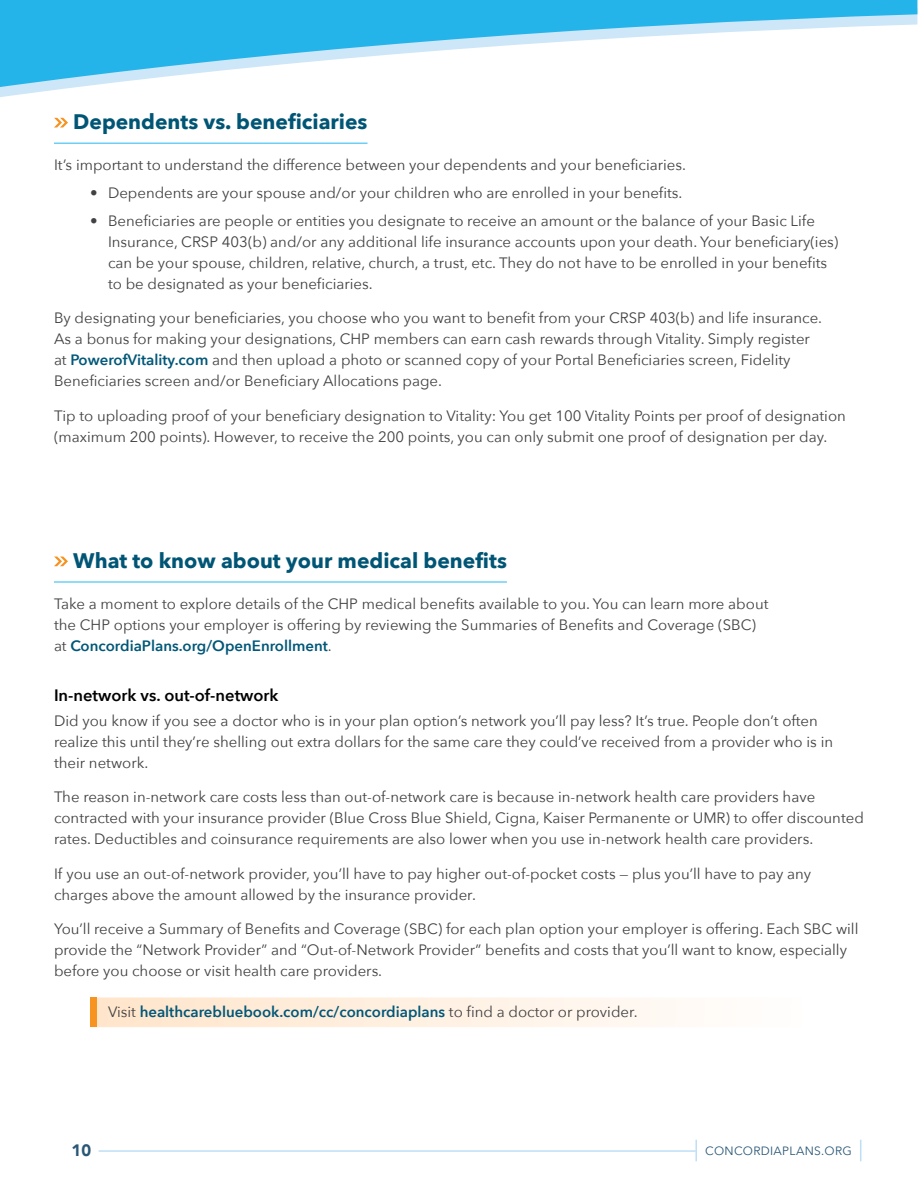
<style>
.page{position:relative;width:918px;height:1188px;background:#fff}
.page>*{position:absolute;margin:0;border:0;box-sizing:border-box;transform-origin:0 0}
.t1{font:700 21px "Avenir Next";color:#005575}
.t2{font:600 16.5px "Avenir Next";color:#000}
.t3{font:900 16.5px "Avenir";color:#295776}
.t4{font:15px/21px "Avenir Next";color:#414042}
.t5{font:600 15px "Avenir Next";color:#005778}
.t6{font:12px "Avenir Next";letter-spacing:.025em;color:#295776}
.s1{font-weight:600;color:#005778}
.s2{font-weight:400;color:#414042}
</style>
<div class="page">
<svg style="left:0;top:0;width:917px;height:89px"></svg>
<hr style="left:99px;top:1150px;width:597px;height:2px;background:#bddff6">
<svg style="left:860px;top:1140px;width:1px;height:21px"></svg>
<hr style="left:695px;top:1140px;width:2px;height:21px;background:#bddff6">
<div style="left:90px;top:998px;width:712px;height:29px;background:linear-gradient(to right,#ffe5ca,#fffefd);border:1px solid #ffe5ca"></div>
<div style="left:90px;top:998px;width:7px;height:29px;background:#f79320"></div>
<hr style="left:54px;top:142px;width:314px;height:2px;background:#6dcff6">
<hr style="left:54px;top:581px;width:453px;height:2px;background:#6dcff6">
<svg style="left:54px;top:118px;width:14px;height:9px"></svg>
<svg style="left:54px;top:557px;width:14px;height:9px"></svg>
<h1 class="t1" style="left:73px;top:103px;width:296px">Dependents vs. beneficiaries</h1>
<p class="t4" style="left:54px;top:154px;width:634px">It’s important to understand the difference between your dependents and your beneficiaries.</p>
<p class="t4" style="left:90px;top:182px;width:594px">• Dependents are your spouse and/or your children who are enrolled in your benefits.</p>
<p class="t4" style="left:108px;top:209px;width:732px;text-indent:-18px">• Beneficiaries are people or entities you designate to receive an amount or the balance of your Basic Life Insurance, CRSP 403(b) and/or any additional life insurance accounts upon your death. Your beneficiary(ies) can be your spouse, children, relative, church, a trust, etc. They do not have to be enrolled in your benefits to be designated as your beneficiaries.</p>
<p class="t4" style="left:54px;top:307px;width:770px">By designating your beneficiaries, you choose who you want to benefit from your CRSP 403(b) and life insurance.<br>As a bonus for making your designations, CHP members can earn cash rewards through Vitality. Simply register at <span class="s1">PowerofVitality.com</span> and then upload a photo or scanned copy of your Portal Beneficiaries screen, Fidelity Beneficiaries screen and/or Beneficiary Allocations page.</p>
<p class="t4" style="left:54px;top:404px;width:793px">Tip to uploading proof of your beneficiary designation to Vitality: You get 100 Vitality Points per proof of designation (maximum 200 points). However, to receive the 200 points, you can only submit one proof of designation per day.</p>
<h1 class="t1" style="left:73px;top:542px;width:435px">What to know about your medical benefits</h1>
<p class="t4" style="left:54px;top:593px;width:716px">Take a moment to explore details of the CHP medical benefits available to you. You can learn more about the CHP options your employer is offering by reviewing the Summaries of Benefits and Coverage (SBC) at <span class="s1">ConcordiaPlans.org/OpenEnrollment</span>.</p>
<p class="t2" style="left:54px;top:681px;width:226px">In-network vs. out-of-network</p>
<p class="t4" style="left:54px;top:709px;width:781px">Did you know if you see a doctor who is in your plan option’s network you’ll pay less? It’s true. People don’t often realize this until they’re shelling out extra dollars for the same care they could’ve received from a provider who is in their network.</p>
<p class="t4" style="left:54px;top:786px;width:811px">The reason in-network care costs less than out-of-network care is because in-network health care providers have contracted with your insurance provider (Blue Cross Blue Shield, Cigna, Kaiser Permanente or UMR) to offer discounted rates. Deductibles and coinsurance requirements are also lower when you use in-network health care providers.</p>
<p class="t4" style="left:54px;top:862px;width:759px">If you use an out-of-network provider, you’ll have to pay higher out-of-pocket costs — plus you’ll have to pay any charges above the amount allowed by the insurance provider.</p>
<p class="t4" style="left:54px;top:918px;width:806px">You’ll receive a Summary of Benefits and Coverage (SBC) for each plan option your employer is offering. Each SBC will provide the “Network Provider” and “Out-of-Network Provider” benefits and costs that you’ll want to know, especially before you choose or visit health care providers.</p>
<p class="t5" style="left:108px;top:999px;width:531px"><span class="s2">Visit</span> healthcarebluebook.com/cc/concordiaplans <span class="s2">to find a doctor or provider.</span></p>
<p class="t3" style="left:72px;top:1136px;width:21px">10</p>
<p class="t6" style="left:705px;top:1140px;width:148px">CONCORDIAPLANS.ORG</p>
</div>
